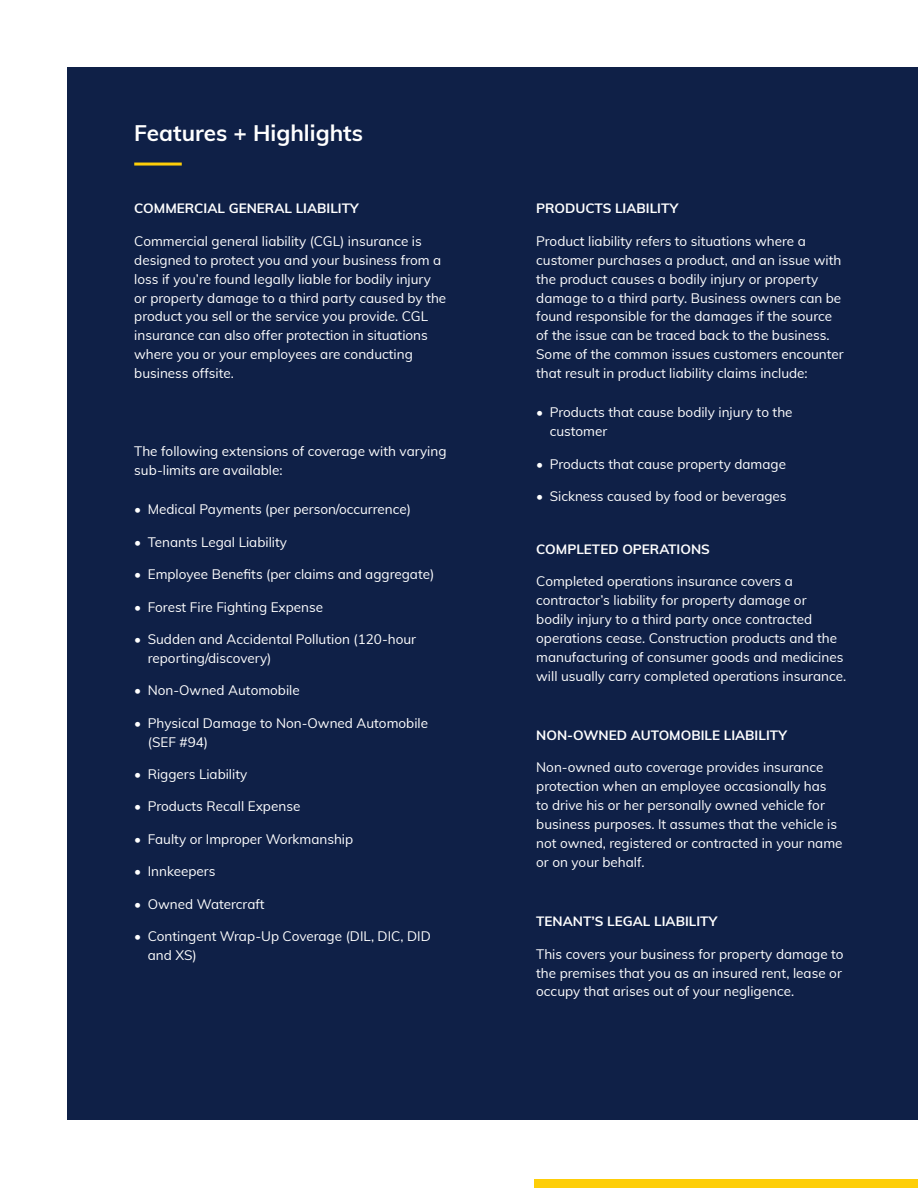
<style>
.page{position:relative;width:918px;height:1188px;background:#fff}
.page>*{position:absolute;margin:0;border:0;box-sizing:border-box;transform-origin:0 0}
.t1{font:700 22.5px "Muli";color:#fff}
.Body{font:13.5px/18.9px "Muli";color:#fff}
.t2{font:700 13.5px "Muli";color:#fff}
</style>
<div class="page">
<div style="left:68px;top:68px;width:850px;height:1052px;background:#0f2047"></div>
<div style="left:535px;top:1180px;width:383px;height:8px;background:#fece08"></div>
<hr style="left:134px;top:163px;width:48px;height:3px;background:#fece08">
<h2 class="t1" style="left:134px;top:116px;width:230px">Features + Highlights</h2>
<h4 class="t2" style="left:134px;top:199px;width:226px">COMMERCIAL GENERAL LIABILITY</h4>
<p class="Body" style="left:134px;top:231px;width:314px">Commercial general liability (CGL) insurance is designed to protect you and your business from a loss if you’re found legally liable for bodily injury or property damage to a third party caused by the product you sell or the service you provide. CGL insurance can also offer protection in situations where you or your employees are conducting business offsite.</p>
<p class="Body" style="left:134px;top:441px;width:314px">The following extensions of coverage with varying sub-limits are available:</p>
<p class="Body" style="left:134px;top:500px;width:278px">• Medical Payments (per person/occurrence)</p>
<p class="Body" style="left:134px;top:532px;width:154px">• Tenants Legal Liability</p>
<p class="Body" style="left:134px;top:564px;width:302px">• Employee Benefits (per claims and aggregate)</p>
<p class="Body" style="left:134px;top:597px;width:191px">• Forest Fire Fighting Expense</p>
<p class="Body" style="left:148px;top:629px;width:270px;text-indent:-14px">• Sudden and Accidental Pollution (120-hour reporting/discovery)</p>
<p class="Body" style="left:134px;top:680px;width:167px">• Non-Owned Automobile</p>
<p class="Body" style="left:148px;top:713px;width:282px;text-indent:-14px">• Physical Damage to Non-Owned Automobile (SEF #94)</p>
<p class="Body" style="left:134px;top:764px;width:115px">• Riggers Liability</p>
<p class="Body" style="left:134px;top:797px;width:168px">• Products Recall Expense</p>
<p class="Body" style="left:134px;top:829px;width:221px">• Faulty or Improper Workmanship</p>
<p class="Body" style="left:134px;top:861px;width:83px">• Innkeepers</p>
<p class="Body" style="left:134px;top:894px;width:132px">• Owned Watercraft</p>
<p class="Body" style="left:148px;top:926px;width:285px;text-indent:-14px">• Contingent Wrap-Up Coverage (DIL, DIC, DID and XS)</p>
<h4 class="t2" style="left:536px;top:199px;width:143px">PRODUCTS LIABILITY</h4>
<p class="Body" style="left:536px;top:231px;width:309px">Product liability refers to situations where a customer purchases a product, and an issue with the product causes a bodily injury or property damage to a third party. Business owners can be found responsible for the damages if the source of the issue can be traced back to the business.<br>Some of the common issues customers encounter that result in product liability claims include:</p>
<p class="Body" style="left:550px;top:402px;width:244px;text-indent:-14px">• Products that cause bodily injury to the customer</p>
<p class="Body" style="left:536px;top:454px;width:251px">• Products that cause property damage</p>
<p class="Body" style="left:536px;top:486px;width:252px">• Sickness caused by food or beverages</p>
<h4 class="t2" style="left:536px;top:539px;width:175px">COMPLETED OPERATIONS</h4>
<p class="Body" style="left:536px;top:571px;width:311px">Completed operations insurance covers a contractor’s liability for property damage or bodily injury to a third party once contracted operations cease. Construction products and the manufacturing of consumer goods and medicines will usually carry completed operations insurance.</p>
<h4 class="t2" style="left:536px;top:725px;width:252px">NON-OWNED AUTOMOBILE LIABILITY</h4>
<p class="Body" style="left:536px;top:757px;width:308px">Non-owned auto coverage provides insurance protection when an employee occasionally has<br>to drive his or her personally owned vehicle for business purposes. It assumes that the vehicle is not owned, registered or contracted in your name or on your behalf.</p>
<h4 class="t2" style="left:536px;top:912px;width:183px">TENANT’S LEGAL LIABILITY</h4>
<p class="Body" style="left:536px;top:944px;width:309px">This covers your business for property damage to the premises that you as an insured rent, lease or occupy that arises out of your negligence.</p>
</div>
